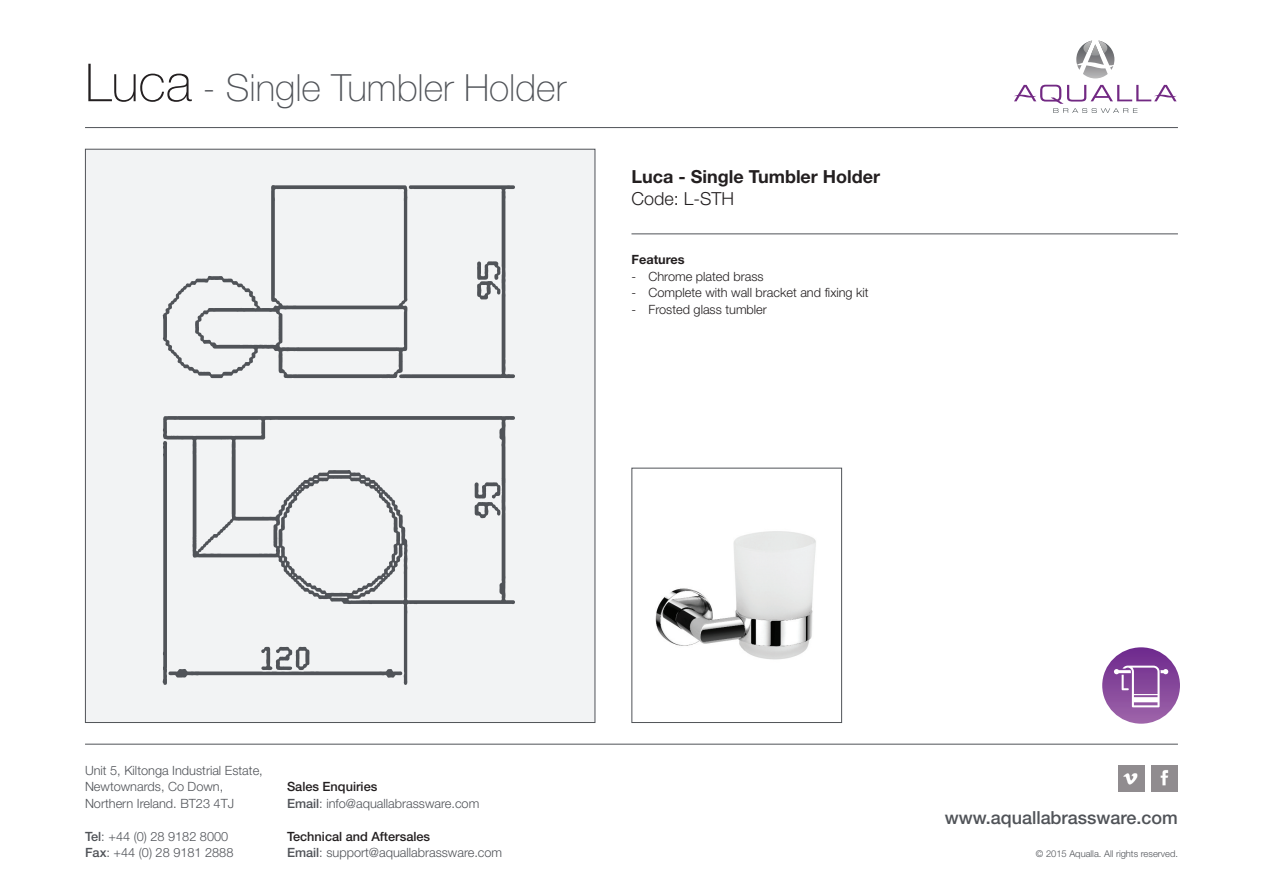
<style>
.page{position:relative;width:1263px;height:893px;background:#fff}
.page>*{position:absolute;margin:0;border:0;box-sizing:border-box;transform-origin:0 0}
.t1{font:100 37.5px "Helvetica Neue";color:#505358}
.t2{font:500 18px "Helvetica Neue";color:#505358}
.t3{font:700 18px "Helvetica Neue";color:#231f20}
.t4{font:300 18px "Helvetica Neue";color:#231f20}
.t5{font:300 12.75px/16.5px "Helvetica Neue";color:#505358}
.t6{font:300 12.75px "Helvetica Neue";color:#231f20}
.t7{font:700 12.75px "Helvetica Neue";color:#231f20}
.t8{font:300 9.3px "Helvetica Neue";color:#505358}
.s1{font-size:52.5px;color:#231f20}
.s2{font-weight:500}
.s3{font-weight:500;color:#231f20}
</style>
<div class="page">
<hr style="left:85px;top:127px;width:1093px;height:1px;background:#505358">
<hr style="left:631px;top:233px;width:547px;height:1px;background:#505358">
<hr style="left:85px;top:744px;width:1093px;height:1px;background:#505358">
<svg style="left:1076px;top:41px;width:38px;height:37px"></svg>
<svg style="left:1014px;top:85px;width:163px;height:28px"></svg>
<svg style="left:1102px;top:647px;width:78px;height:77px;background:#894c9e"></svg>
<svg style="left:1114px;top:666px;width:54px;height:41px"></svg>
<img style="left:87px;top:151px;width:506px;height:570px">
<img style="left:655px;top:531px;width:161px;height:129px">
<div style="left:631px;top:468px;width:211px;height:255px;border:1px solid #505358"></div>
<div style="left:1151px;top:765px;width:27px;height:27px;background:#908c8f"></div>
<div style="left:1118px;top:765px;width:26px;height:27px;background:#908c8f"></div>
<img style="left:1123px;top:773px;width:15px;height:12px">
<img style="left:1160px;top:770px;width:8px;height:16px">
<h1 class="t1" style="left:85px;top:74px;width:483px"><span class="s1">Luca</span> - Single Tumbler Holder</h1>
<h2 class="t3" style="left:631px;top:170px;width:250px">Luca - Single Tumbler Holder</h2>
<h2 class="t4" style="left:631px;top:193px;width:104px">Code: L-STH</h2>
<p class="t7" style="left:631px;top:255px;width:55px">Features</p>
<p class="t6" style="left:631px;top:272px;width:134px">- Chrome plated brass</p>
<p class="t6" style="left:631px;top:288px;width:239px">- Complete with wall bracket and fixing kit</p>
<p class="t6" style="left:631px;top:305px;width:137px">- Frosted glass tumbler</p>
<p class="t5" style="left:85px;top:763px;width:179px">Unit 5, Kiltonga Industrial Estate,<br>Newtownards, Co Down,<br>Northern Ireland. BT23 4TJ</p>
<p class="t5" style="left:85px;top:829px;width:150px"><span class="s2">Tel</span>: +44 (0) 28 9182 8000<br><span class="s2">Fax</span>: +44 (0) 28 9181 2888</p>
<p class="t5" style="left:287px;top:779px;width:194px"><span class="s3">Sales Enquiries<br></span><span class="s2">Email</span>: info@aquallabrassware.com</p>
<p class="t5" style="left:287px;top:829px;width:217px"><span class="s3">Technical and Aftersales<br></span><span class="s2">Email</span>: support@aquallabrassware.com</p>
<h2 class="t2" style="left:945px;top:811px;width:235px">www.aquallabrassware.com</h2>
<p class="t8" style="left:1036px;top:850px;width:144px">© 2015 Aqualla. All rights reserved.</p>
</div>
